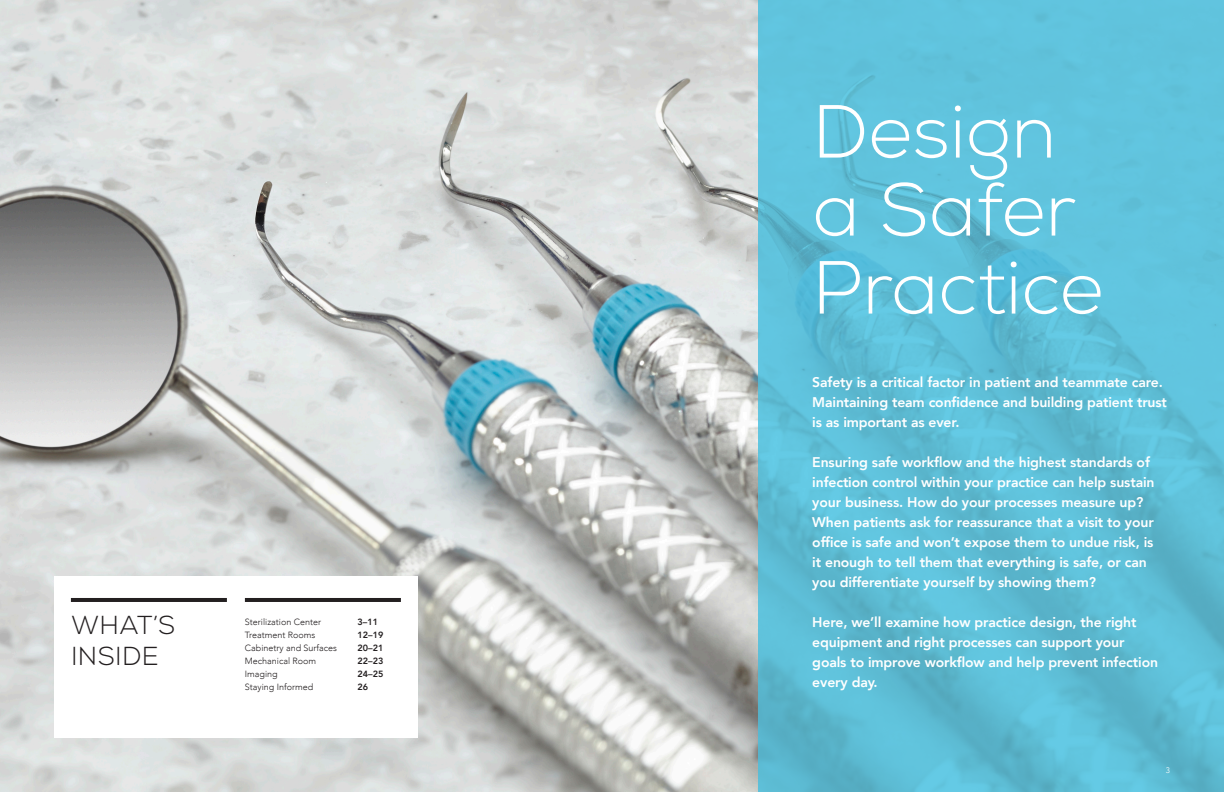
<style>
.page{position:relative;width:1224px;height:792px;background:#fff}
.page>*{position:absolute;margin:0;border:0;box-sizing:border-box;transform-origin:0 0}
.Headline_Style_1{font:300 75px/78px "Nexa";color:#fff}
.Headline_Style_4{font:300 26px/31.2px "Nexa";letter-spacing:.015em;color:#231f20}
.Body_Style_1{font:800 14px/20px "Avenir";letter-spacing:-.01em;color:#fff}
.Body_Style_3{font:300 9px "Avenir";color:#231f20}
.Body_Style_3-2{font:800 9px "Avenir";color:#231f20}
.t1{font:300 8px "Avenir";color:#fff}
</style>
<div class="page">
<img style="left:0;top:0;width:759px;height:792px">
<svg style="left:759px;top:0;width:465px;height:792px;background:#5ebfd8"></svg>
<div style="left:54px;top:576px;width:364px;height:162px;background:#fff"></div>
<hr style="left:71px;top:598px;width:156px;height:4px;background:#231f20">
<hr style="left:245px;top:598px;width:156px;height:4px;background:#231f20">
<p class="Headline_Style_4" style="left:71px;top:610px;width:106px">WHAT’S<br>INSIDE</p>
<p class="Body_Style_3" style="left:245px;top:617px;width:78px">Sterilization Center</p>
<p class="Body_Style_3-2" style="left:358px;top:615px;width:22px">3–11</p>
<p class="Body_Style_3" style="left:245px;top:630px;width:72px">Treatment Rooms</p>
<p class="Body_Style_3-2" style="left:358px;top:628px;width:27px">12–19</p>
<p class="Body_Style_3" style="left:245px;top:643px;width:94px">Cabinetry and Surfaces</p>
<p class="Body_Style_3-2" style="left:358px;top:641px;width:27px">20–21</p>
<p class="Body_Style_3" style="left:245px;top:656px;width:73px">Mechanical Room</p>
<p class="Body_Style_3-2" style="left:358px;top:654px;width:27px">22–23</p>
<p class="Body_Style_3" style="left:245px;top:669px;width:34px">Imaging</p>
<p class="Body_Style_3-2" style="left:358px;top:667px;width:27px">24–25</p>
<p class="Body_Style_3" style="left:245px;top:682px;width:70px">Staying Informed</p>
<p class="Body_Style_3-2" style="left:358px;top:680px;width:12px">26</p>
<p class="Headline_Style_1" style="left:812px;top:95px;width:293px">Design a Safer<br>Practice</p>
<p class="Body_Style_1" style="left:812px;top:372px;width:356px">Safety is a critical factor in patient and teammate care.<br>Maintaining team confidence and building patient trust is as important as ever.</p>
<p class="Body_Style_1" style="left:812px;top:452px;width:344px">Ensuring safe workflow and the highest standards of infection control within your practice can help sustain your business. How do your processes measure up?<br>When patients ask for reassurance that a visit to your office is safe and won’t expose them to undue risk, is it enough to tell them that everything is safe, or can you differentiate yourself by showing them?</p>
<p class="Body_Style_1" style="left:812px;top:612px;width:347px">Here, we’ll examine how practice design, the right equipment and right processes can support your goals to improve workflow and help prevent infection every day.</p>
<p class="t1" style="left:1166px;top:766px;width:6px">3</p>
</div>
